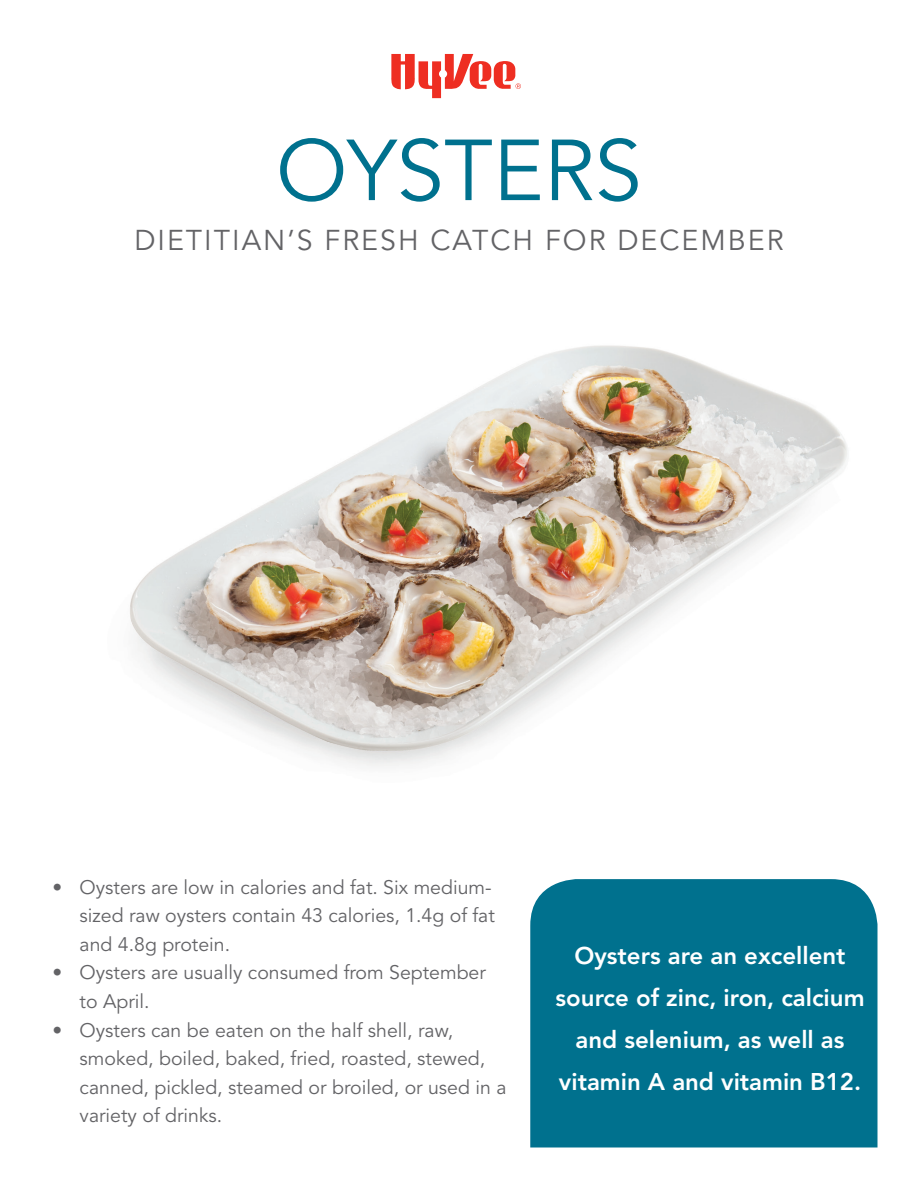
<style>
.page{position:relative;width:918px;height:1188px;background:#fff}
.page>*{position:absolute;margin:0;border:0;box-sizing:border-box;transform-origin:0 0}
.t1{font:85.5px "Avenir";color:#00718e}
.t2{font:28.5px "Avenir";letter-spacing:.07em;color:#636366}
.t3{font:800 24px/42px "Avenir";color:#fff;text-align:center}
.t4{font:19.5px/28.5px "Avenir";color:#636366}
</style>
<div class="page">
<svg style="left:391px;top:54px;width:130px;height:44px"></svg>
<div style="left:530px;top:879px;width:348px;height:269px;background:#00718e"></div>
<img style="left:130px;top:345px;width:718px;height:422px">
<h1 class="t1" style="left:276px;top:121px;width:367px">oysters</h1>
<h2 class="t2" style="left:134px;top:223px;width:651px">dietitian’s fresh catch for december</h2>
<p class="t4" style="left:80px;top:874px;width:417px;text-indent:-27px">• Oysters are low in calories and fat. Six medium&shy;sized raw oysters contain 43 calories, 1.4g of fat and 4.8g protein.</p>
<p class="t4" style="left:80px;top:959px;width:408px;text-indent:-27px">• Oysters are usually consumed from September to April.</p>
<p class="t4" style="left:80px;top:1016px;width:428px;text-indent:-27px">• Oysters can be eaten on the half shell, raw, smoked, boiled, baked, fried, roasted, stewed, canned, pickled, steamed or broiled, or used in a variety of drinks.</p>
<p class="t3" style="left:556px;top:935px;width:310px">Oysters are an excellent source of zinc, iron, calcium and selenium, as well as vitamin A and vitamin B12.</p>
</div>
